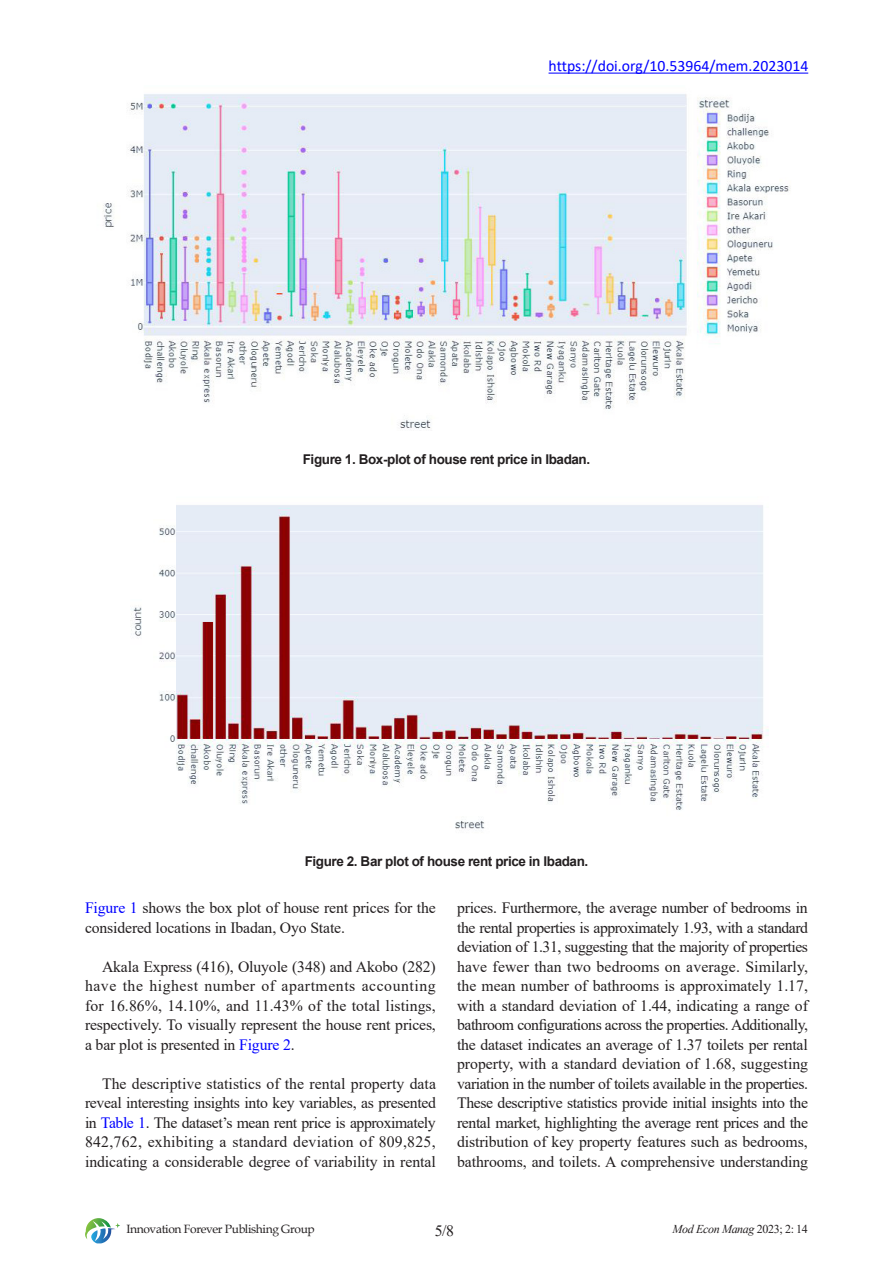
<style>
.page{position:relative;width:893px;height:1263px;background:#fff}
.page>*{position:absolute;margin:0;border:0;box-sizing:border-box;transform-origin:0 0}
.正文{font:15.75px/19.5px "Times New Roman";letter-spacing:-.01em;color:#231f20;text-align:justify}
.t1{font:15.75px "Calibri";color:#00f}
.图注样式{font:700 13.5px "Arial";letter-spacing:-.03em;color:#231f20}
.t2{font:12px "Book Antiqua";letter-spacing:-.03em;color:#231f20}
.t3{font:italic 12px "Times New Roman";letter-spacing:-.03em;color:#231f20}
.s1{color:#00f}
.s2{font-style:normal}
</style>
<div class="page">
<svg style="left:85px;top:1218px;width:35px;height:25px"></svg>
<hr style="left:549px;top:73px;width:259px;height:1px;background:#00f">
<img style="left:103px;top:94px;width:687px;height:335px">
<img style="left:133px;top:505px;width:636px;height:324px">
<p class="t1" style="left:549px;top:55px;width:261px">https://doi.org/10.53964/mem.2023014</p>
<p class="图注样式" style="left:303px;top:449px;width:289px">Figure 1. Box-plot of house rent price in Ibadan.</p>
<p class="图注样式" style="left:305px;top:852px;width:285px">Figure 2. Bar plot of house rent price in Ibadan.</p>
<p class="正文" style="left:457px;top:897px;width:352px">prices. Furthermore, the average number of bedrooms in the rental properties is approximately 1.93, with a standard deviation of 1.31, suggesting that the majority of properties have fewer than two bedrooms on average. Similarly, the mean number of bathrooms is approximately 1.17, with a standard deviation of 1.44, indicating a range of bathroom configurations across the properties. Additionally, the dataset indicates an average of 1.37 toilets per rental property, with a standard deviation of 1.68, suggesting variation in the number of toilets available in the properties.<br>These descriptive statistics provide initial insights into the rental market, highlighting the average rent prices and the distribution of key property features such as bedrooms, bathrooms, and toilets. A comprehensive understanding</p>
<p class="正文" style="left:85px;top:897px;width:352px"><span class="s1">Figure 1</span> shows the box plot of house rent prices for the considered locations in Ibadan, Oyo State.</p>
<p class="正文" style="left:85px;top:956px;width:352px;text-indent:17px">Akala Express (416), Oluyole (348) and Akobo (282) have the highest number of apartments accounting for 16.86%, 14.10%, and 11.43% of the total listings, respectively. To visually represent the house rent prices, a bar plot is presented in <span class="s1">Figure 2</span>.</p>
<p class="正文" style="left:85px;top:1073px;width:352px;text-indent:17px">The descriptive statistics of the rental property data reveal interesting insights into key variables, as presented in <span class="s1">Table 1</span>. The dataset’s mean rent price is approximately 842,762, exhibiting a standard deviation of 809,825, indicating a considerable degree of variability in rental</p>
<p class="t2" style="left:126px;top:1220px;width:190px">Innovation Forever Publishing Group</p>
<p class="正文" style="left:435px;top:1220px;width:21px">5/8</p>
<p class="t3" style="left:673px;top:1220px;width:137px">Mod Econ Manag <span class="s2">2023; 2: 14</span></p>
</div>
